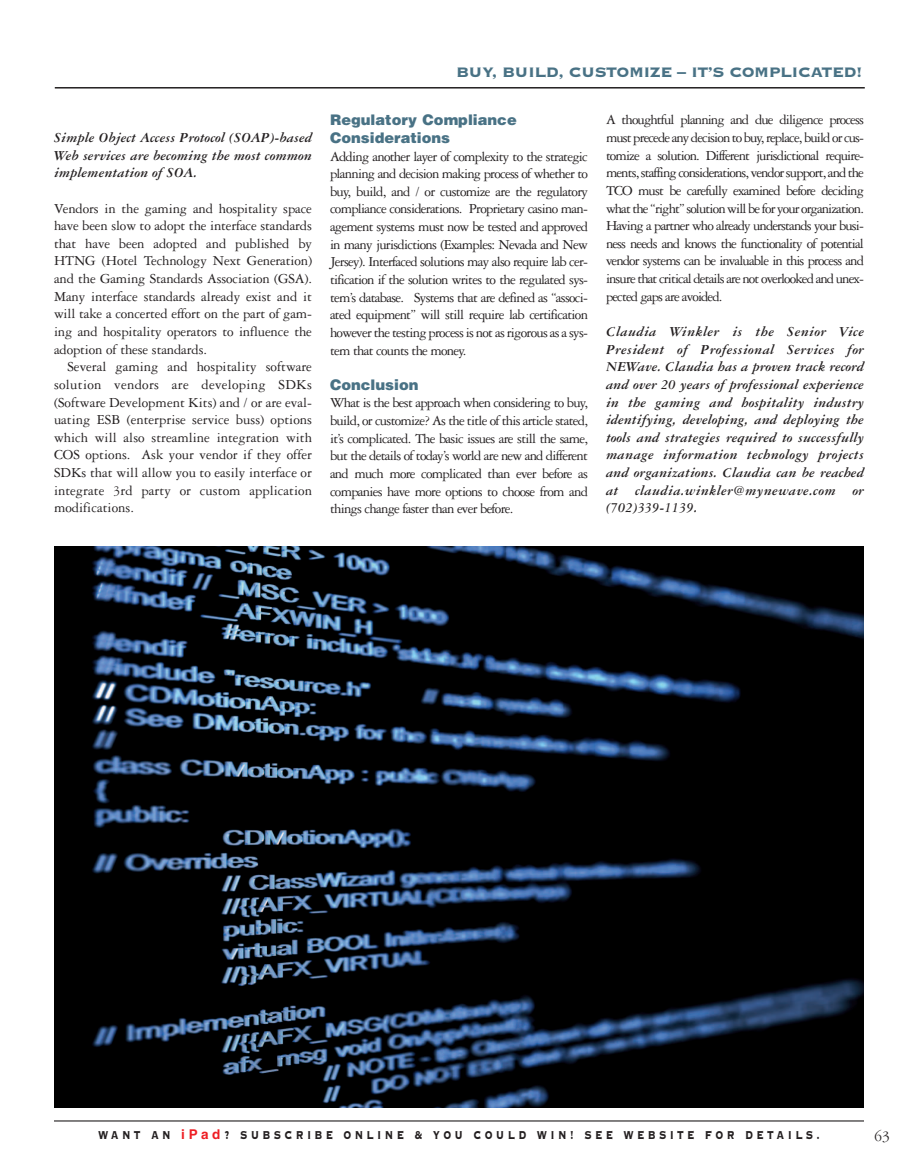
<style>
.page{position:relative;width:918px;height:1175px;background:#fff}
.page>*{position:absolute;margin:0;border:0;box-sizing:border-box;transform-origin:0 0}
.t1{font:18px "Copperplate Thirty Three BC";letter-spacing:-.03em;color:#497285}
.t2{font:15px "Copperplate Thirty Three BC";letter-spacing:.305em;color:#231f20;scale:.73 1}
.t3{font:300 15px "Garamond";color:#231f20}
.t4{font:14.7px/17.7px "Garamond Three";letter-spacing:-.05em;color:#231f20}
.t5{font:italic 700 14.7px/17.7px "Garamond Three";color:#231f20;text-align:justify}
.t6{font:14.7px "Garamond Three";letter-spacing:-.01em;color:#231f20}
.t7{font:14.7px "Garamond Three";color:#231f20}
.t8{font:14.7px "Garamond Three";letter-spacing:.02em;color:#231f20}
.s1{font-family:"Helvetica";font-weight:900;color:#497285}
.s2{font-family:"Helvetica";font-weight:700;font-size:13.5px;color:#ee1e24}
</style>
<div class="page">
<hr style="left:54px;top:1120px;width:810px;height:1px;background:#231f20">
<hr style="left:55px;top:87px;width:810px;height:1px;background:#231f20">
<img style="left:54px;top:547px;width:810px;height:560px">
<p class="t5" style="left:54px;top:130px;width:260px">Simple Object Access Protocol (SOAP)-based Web services are becoming the most common implementation of SOA.</p>
<p class="t6" style="left:54px;top:203px;width:259px">Vendors in the gaming and hospitality space</p>
<p class="t6" style="left:54px;top:221px;width:259px">have been slow to adopt the interface standards</p>
<p class="t6" style="left:54px;top:238px;width:260px">that have been adopted and published by</p>
<p class="t6" style="left:54px;top:256px;width:260px">HTNG (Hotel Technology Next Generation)</p>
<p class="t6" style="left:54px;top:274px;width:259px">and the Gaming Standards Association (GSA).</p>
<p class="t6" style="left:54px;top:291px;width:260px">Many interface standards already exist and it</p>
<p class="t6" style="left:54px;top:309px;width:260px">will take a concerted effort on the part of gam-</p>
<p class="t6" style="left:54px;top:326px;width:259px">ing and hospitality operators to influence the</p>
<p class="t6" style="left:54px;top:344px;width:155px">adoption of these standards.</p>
<p class="t7" style="left:68px;top:362px;width:246px">Several gaming and hospitality software</p>
<p class="t8" style="left:54px;top:379px;width:260px">solution vendors are developing SDKs</p>
<p class="t7" style="left:54px;top:397px;width:260px">(Software Development Kits) and / or are eval-</p>
<p class="t7" style="left:54px;top:415px;width:260px">uating ESB (enterprise service buss) options</p>
<p class="t7" style="left:54px;top:432px;width:260px">which will also streamline integration with</p>
<p class="t7" style="left:54px;top:450px;width:259px">COS options. Ask your vendor if they offer</p>
<p class="t7" style="left:54px;top:467px;width:260px">SDKs that will allow you to easily interface or</p>
<p class="t7" style="left:54px;top:485px;width:260px">integrate 3rd party or custom application</p>
<p class="t7" style="left:54px;top:503px;width:82px">modifications.</p>
<p class="t1" style="left:456px;top:60px;width:408px">BUY, BUILD, CUSTOMIZE – IT’S COMPLICATED!</p>
<p class="t4" style="left:330px;top:113px;width:260px"><span class="s1">Regulatory Compliance Considerations<br></span>Adding another layer of complexity to the strategic planning and decision making process of whether to buy, build, and / or customize are the regulatory compliance considerations. Proprietary casino man&shy;agement systems must now be tested and approved in many jurisdictions (Examples: Nevada and New Jersey). Interfaced solutions may also require lab cer&shy;tification if the solution writes to the regulated sys&shy;tem’s database. Systems that are defined as “associ&shy;ated equipment” will still require lab certification however the testing process is not as rigorous as a sys&shy;tem that counts the money.</p>
<p class="t4" style="left:330px;top:378px;width:260px"><span class="s1">Conclusion<br></span>What is the best approach when considering to buy, build, or customize? As the title of this article stated, it’s complicated. The basic issues are still the same, but the details of today’s world are new and different and much more complicated than ever before as companies have more options to choose from and things change faster than ever before.</p>
<p class="t4" style="left:606px;top:112px;width:260px;text-align:justify">A thoughtful planning and due diligence process must precede any decision to buy, replace, build or cus&shy;tomize a solution. Different jurisdictional require&shy;ments, staffing considerations, vendor support, and the TCO must be carefully examined before deciding what the “right” solution will be for your organization.<br>Having a partner who already understands your busi&shy;ness needs and knows the functionality of potential vendor systems can be invaluable in this process and insure that critical details are not overlooked and unex&shy;pected gaps are avoided.</p>
<p class="t5" style="left:606px;top:324px;width:260px">Claudia Winkler is the Senior Vice President of Professional Services for NEWave. Claudia has a proven track record and over 20 years of professional experience in the gaming and hospitality industry identifying, developing, and deploying the tools and strategies required to successfully manage information technology projects and organizations. Claudia can be reached at claudia.winkler@mynewave.com or (702)339-1139.</p>
<p class="t2" style="left:98px;top:1124px;width:990px">WANT AN <span class="s2">iPad</span>? SUBSCRIBE ONLINE &amp; YOU COULD WIN! SEE WEBSITE FOR DETAILS.</p>
<p class="t3" style="left:874px;top:1126px;width:16px">63</p>
</div>
